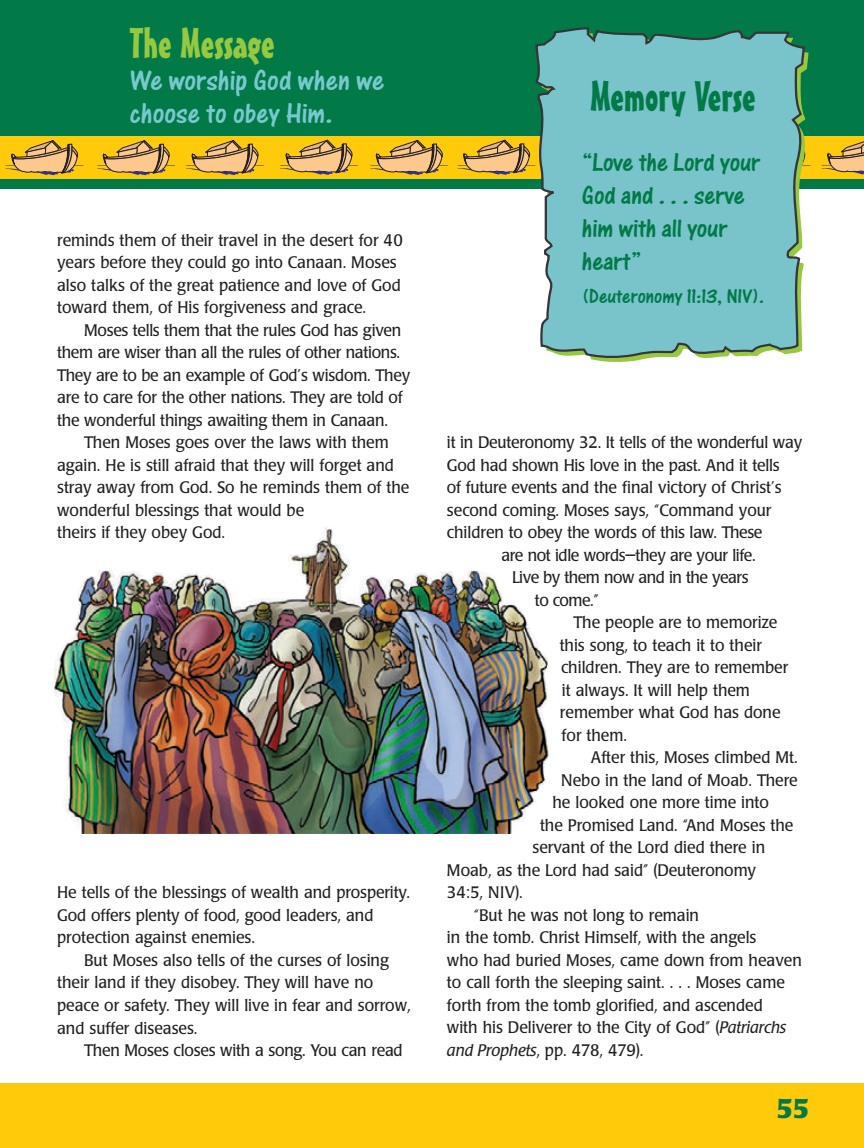
<style>
.page{position:relative;width:864px;height:1148px;background:#fff}
.page>*{position:absolute;margin:0;border:0;box-sizing:border-box;transform-origin:0 0}
.t1{font:42px "Mister Earl BT";color:#017a47}
.t2{font:42px "Mister Earl BT";color:#96c93f}
.t3{font:30px/33px "One Stroke Script Plain";color:#78c9ce}
.t4{font:27px/33px "One Stroke Script Plain";letter-spacing:-.005em;color:#017a47}
.t5{font:700 27px "Poppl Laudatio";color:#017a47}
.t6{font:21px "One Stroke Script Plain";letter-spacing:-.005em;color:#017a47}
.t7{font:16.5px/22.5px "Poppl Laudatio";color:#231f20;scale:.95 1}
.t8{font:16.5px/22.5px "Poppl Laudatio";letter-spacing:-.02em;color:#231f20;scale:.95 1}
.t9{font:16.5px "Poppl Laudatio";letter-spacing:-.025em;color:#231f20;scale:.95 1}
.t10{font:16.5px "Poppl Laudatio";letter-spacing:-.03em;color:#231f20;scale:.95 1}
.s1{font-style:italic}
</style>
<div class="page">
<div style="left:0;top:0;width:864px;height:189px;background:#017a47"></div>
<div style="left:0;top:136px;width:864px;height:43px;background:#feca0a"></div>
<svg style="left:821px;top:141px;width:43px;height:34px"></svg>
<svg style="left:457px;top:140px;width:78px;height:35px"></svg>
<svg style="left:370px;top:140px;width:79px;height:35px"></svg>
<svg style="left:280px;top:140px;width:78px;height:35px"></svg>
<svg style="left:186px;top:140px;width:78px;height:35px"></svg>
<svg style="left:97px;top:140px;width:78px;height:35px"></svg>
<svg style="left:5px;top:140px;width:79px;height:35px"></svg>
<div style="left:0;top:1082px;width:864px;height:66px;background:#feca0a"></div>
<svg style="left:535px;top:27px;width:271px;height:331px;background:#79bfc0"></svg>
<img style="left:54px;top:528px;width:495px;height:306px">
<h1 class="t2" style="left:130px;top:27px;width:147px">The Message</h1>
<h2 class="t3" style="left:130px;top:66px;width:256px">We worship God when we choose to obey Him.</h2>
<p class="t7" style="left:57px;top:230px;width:365px">reminds them of their travel in the desert for 40 years before they could go into Canaan. Moses also talks of the great patience and love of God toward them, of His forgiveness and grace.</p>
<p class="t8" style="left:57px;top:320px;width:373px;text-indent:27px">Moses tells them that the rules God has given them are wiser than all the rules of other nations.<br>They are to be an example of God’s wisdom. They are to care for the other nations. They are told of the wonderful things awaiting them in Canaan.</p>
<p class="t7" style="left:57px;top:433px;width:372px;text-indent:27px">Then Moses goes over the laws with them again. He is still afraid that they will forget and stray away from God. So he reminds them of the wonderful blessings that would be<br>theirs if they obey God.</p>
<p class="t7" style="left:57px;top:883px;width:373px">He tells of the blessings of wealth and prosperity.<br>God offers plenty of food, good leaders, and protection against enemies.</p>
<p class="t7" style="left:57px;top:950px;width:374px;text-indent:27px">But Moses also tells of the curses of losing their land if they disobey. They will have no peace or safety. They will live in fear and sorrow, and suffer diseases.</p>
<p class="t7" style="left:84px;top:1040px;width:337px">Then Moses closes with a song. You can read</p>
<h1 class="t1" style="left:590px;top:81px;width:167px">Memory Verse</h1>
<h3 class="t4" style="left:582px;top:148px;width:180px">“Love the Lord your<br>God and . . . serve him with all your heart”</h3>
<p class="t6" style="left:582px;top:289px;width:184px">(Deuteronomy 11:13, NIV).</p>
<p class="t7" style="left:447px;top:432px;width:375px">it in Deuteronomy 32. It tells of the wonderful way</p>
<p class="t7" style="left:447px;top:455px;width:352px">God had shown His love in the past. And it tells</p>
<p class="t7" style="left:447px;top:477px;width:354px">of future events and the final victory of Christ’s</p>
<p class="t7" style="left:447px;top:500px;width:343px">second coming. Moses says, “Command your</p>
<p class="t7" style="left:447px;top:522px;width:333px">children to obey the words of this law. These</p>
<p class="t9" style="left:501px;top:548px;width:269px">are not idle words—they are your life.</p>
<p class="t10" style="left:512px;top:571px;width:250px">Live by them now and in the years</p>
<p class="t7" style="left:535px;top:590px;width:68px">to come.”</p>
<p class="t7" style="left:573px;top:613px;width:216px">The people are to memorize</p>
<p class="t7" style="left:560px;top:635px;width:214px">this song, to teach it to their</p>
<p class="t7" style="left:561px;top:658px;width:241px">children. They are to remember</p>
<p class="t7" style="left:562px;top:680px;width:200px">it always. It will help them</p>
<p class="t7" style="left:560px;top:703px;width:234px">remember what God has done</p>
<p class="t7" style="left:562px;top:725px;width:70px">for them.</p>
<p class="t7" style="left:591px;top:748px;width:219px">After this, Moses climbed Mt.</p>
<p class="t7" style="left:561px;top:770px;width:250px">Nebo in the land of Moab. There</p>
<p class="t7" style="left:553px;top:793px;width:229px">he looked one more time into</p>
<p class="t7" style="left:540px;top:815px;width:268px">the Promised Land. “And Moses the</p>
<p class="t7" style="left:533px;top:838px;width:246px">servant of the Lord died there in</p>
<p class="t7" style="left:447px;top:860px;width:327px">Moab, as the Lord had said” (Deuteronomy</p>
<p class="t7" style="left:447px;top:883px;width:81px">34:5, NIV).</p>
<p class="t7" style="left:474px;top:905px;width:238px">“But he was not long to remain</p>
<p class="t7" style="left:447px;top:928px;width:327px">in the tomb. Christ Himself, with the angels</p>
<p class="t7" style="left:447px;top:950px;width:375px">who had buried Moses, came down from heaven</p>
<p class="t7" style="left:447px;top:973px;width:357px">to call forth the sleeping saint. . . . Moses came</p>
<p class="t7" style="left:447px;top:995px;width:334px">forth from the tomb glorified, and ascended</p>
<p class="t7" style="left:447px;top:1018px;width:359px">with his Deliverer to the City of God” (<span class="s1">Patriarchs</span></p>
<p class="t7" style="left:447px;top:1040px;width:208px"><span class="s1">and Prophets</span>, pp. 478, 479).</p>
<h3 class="t5" style="left:777px;top:1097px;width:34px">55</h3>
</div>
